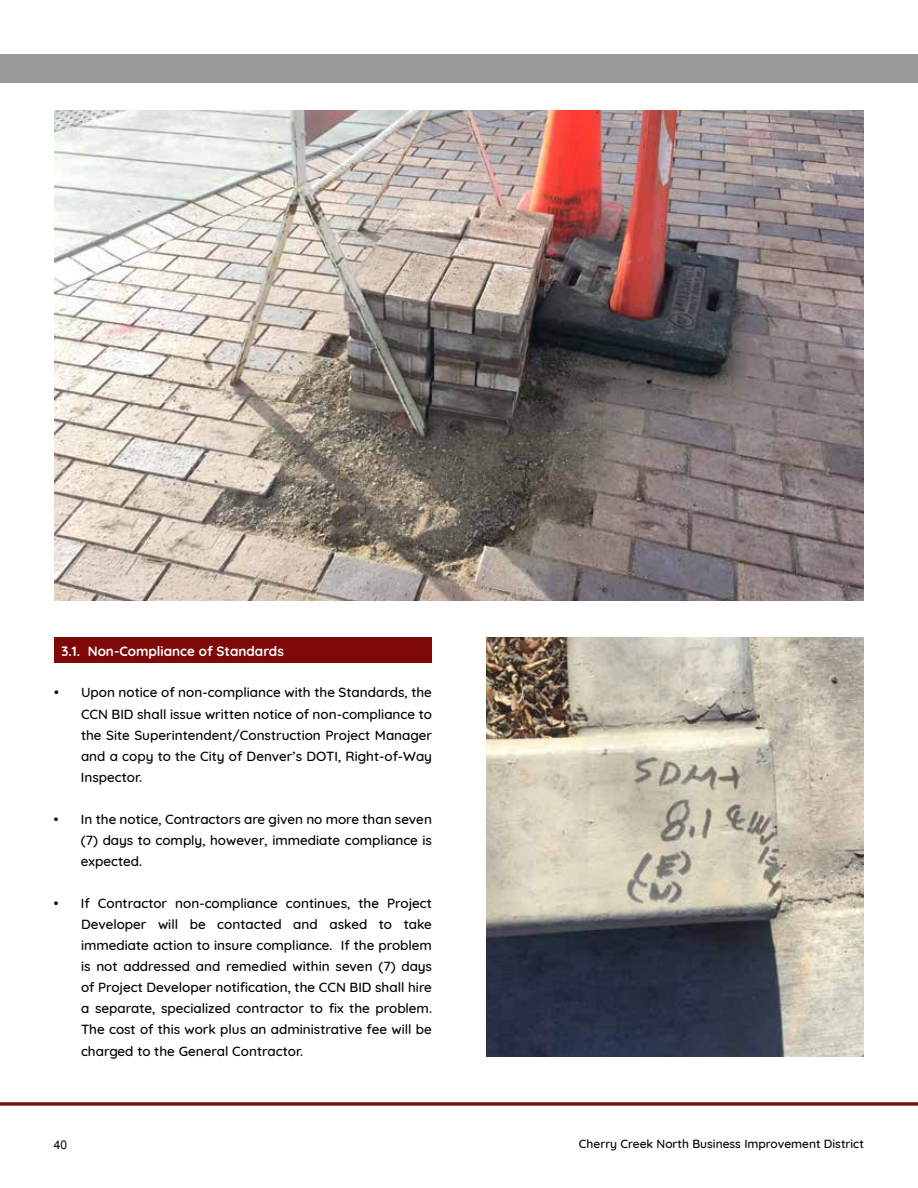
<style>
.page{position:relative;width:918px;height:1188px;background:#fff}
.page>*{position:absolute;margin:0;border:0;box-sizing:border-box;transform-origin:0 0}
.t1{font:500 13.5px/21px "Quicksand";color:#000;text-align:justify}
.t2{font:700 13.5px "Quicksand";color:#fff}
.t3{font:500 12px "Quicksand";color:#000}
.t4{font:12px "Arial";color:#000}
</style>
<div class="page">
<div style="left:0;top:54px;width:918px;height:28px;background:#9a9a9a"></div>
<hr style="left:0;top:1102px;width:918px;height:3px;background:#7f0809">
<div style="left:54px;top:637px;width:378px;height:26px;background:#7f0809"></div>
<img style="left:54px;top:110px;width:810px;height:491px">
<img style="left:486px;top:637px;width:378px;height:419px">
<p class="t2" style="left:62px;top:640px;width:224px">3.1. Non-Compliance of Standards</p>
<p class="t1" style="left:81px;top:681px;width:353px;text-indent:-27px">• Upon notice of non-compliance with the Standards, the CCN BID shall issue written notice of non-compliance to the Site Superintendent/Construction Project Manager and a copy to the City of Denver’s DOTI, Right-of-Way Inspector.</p>
<p class="t1" style="left:81px;top:807px;width:353px;text-indent:-27px">• In the notice, Contractors are given no more than seven (7) days to comply, however, immediate compliance is expected.</p>
<p class="t1" style="left:81px;top:891px;width:353px;text-indent:-27px">• If Contractor non-compliance continues, the Project Developer will be contacted and asked to take immediate action to insure compliance. If the problem is not addressed and remedied within seven (7) days of Project Developer notification, the CCN BID shall hire a separate, specialized contractor to fix the problem.<br>The cost of this work plus an administrative fee will be</p>
<p class="t1" style="left:81px;top:1040px;width:224px">charged to the General Contractor.</p>
<p class="t4" style="left:54px;top:1137px;width:15px">40</p>
<p class="t3" style="left:579px;top:1134px;width:287px">Cherry Creek North Business Improvement District</p>
</div>
